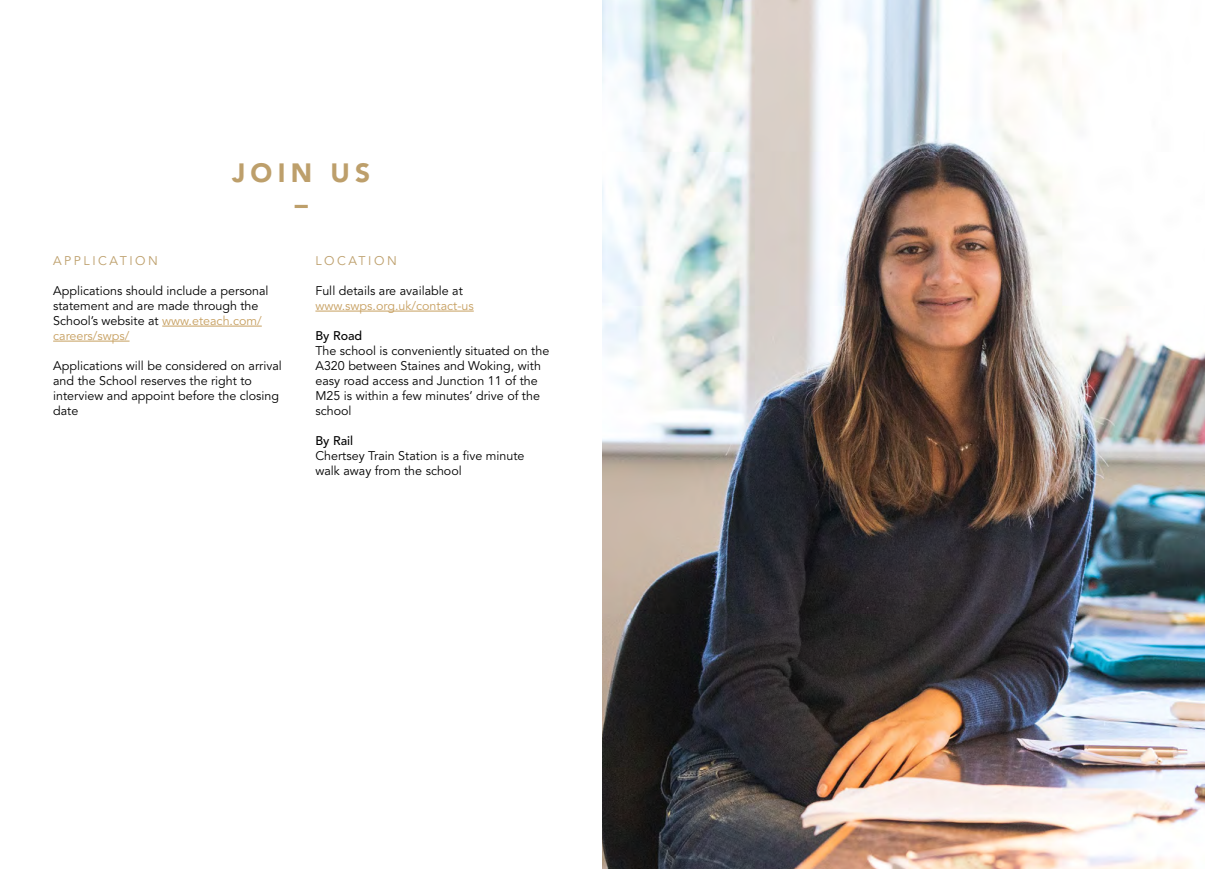
<style>
.page{position:relative;width:1205px;height:869px;background:#fff}
.page>*{position:absolute;margin:0;border:0;box-sizing:border-box;transform-origin:0 0}
.t1{font:900 26.25px/31.5px "Avenir LT Pro";letter-spacing:.2em;color:#bd9f6b;text-align:center}
.t2{font:12.5px/15px "Avenir LT Pro";color:#000}
.t3{font:12.5px "Avenir LT Pro";color:#c7a061}
.t4{font:12.5px "Avenir LT Pro";letter-spacing:.2em;color:#bd9f6b}
.t5{font:500 12.5px "Avenir LT Pro";color:#000}
.s1{color:#c7a061}
</style>
<div class="page">
<hr style="left:162px;top:325px;width:100px;height:1px;background:#c7a061">
<hr style="left:53px;top:340px;width:77px;height:1px;background:#c7a061">
<hr style="left:315px;top:310px;width:159px;height:1px;background:#c7a061">
<img style="left:602px;top:0;width:603px;height:868px">
<h1 class="t1" style="left:232px;top:157px;width:139px">JOIN US –</h1>
<p class="t4" style="left:53px;top:253px;width:106px">APPLICATION</p>
<p class="t2" style="left:53px;top:283px;width:217px">Applications should include a personal statement and are made through the<br>School’s website at <span class="s1">www.eteach.com/ careers/swps/</span></p>
<p class="t2" style="left:53px;top:358px;width:230px">Applications will be considered on arrival and the School reserves the right to interview and appoint before the closing date</p>
<p class="t4" style="left:315px;top:253px;width:83px">LOCATION</p>
<p class="t2" style="left:315px;top:283px;width:149px">Full details are available at</p>
<p class="t3" style="left:315px;top:298px;width:160px">www.swps.org.uk/contact-us</p>
<p class="t5" style="left:315px;top:328px;width:48px">By Road</p>
<p class="t2" style="left:315px;top:343px;width:235px">The school is conveniently situated on the<br>A320 between Staines and Woking, with easy road access and Junction 11 of the<br>M25 is within a few minutes’ drive of the school</p>
<p class="t5" style="left:315px;top:433px;width:39px">By Rail</p>
<p class="t2" style="left:315px;top:448px;width:211px">Chertsey Train Station is a five minute walk away from the school</p>
</div>
